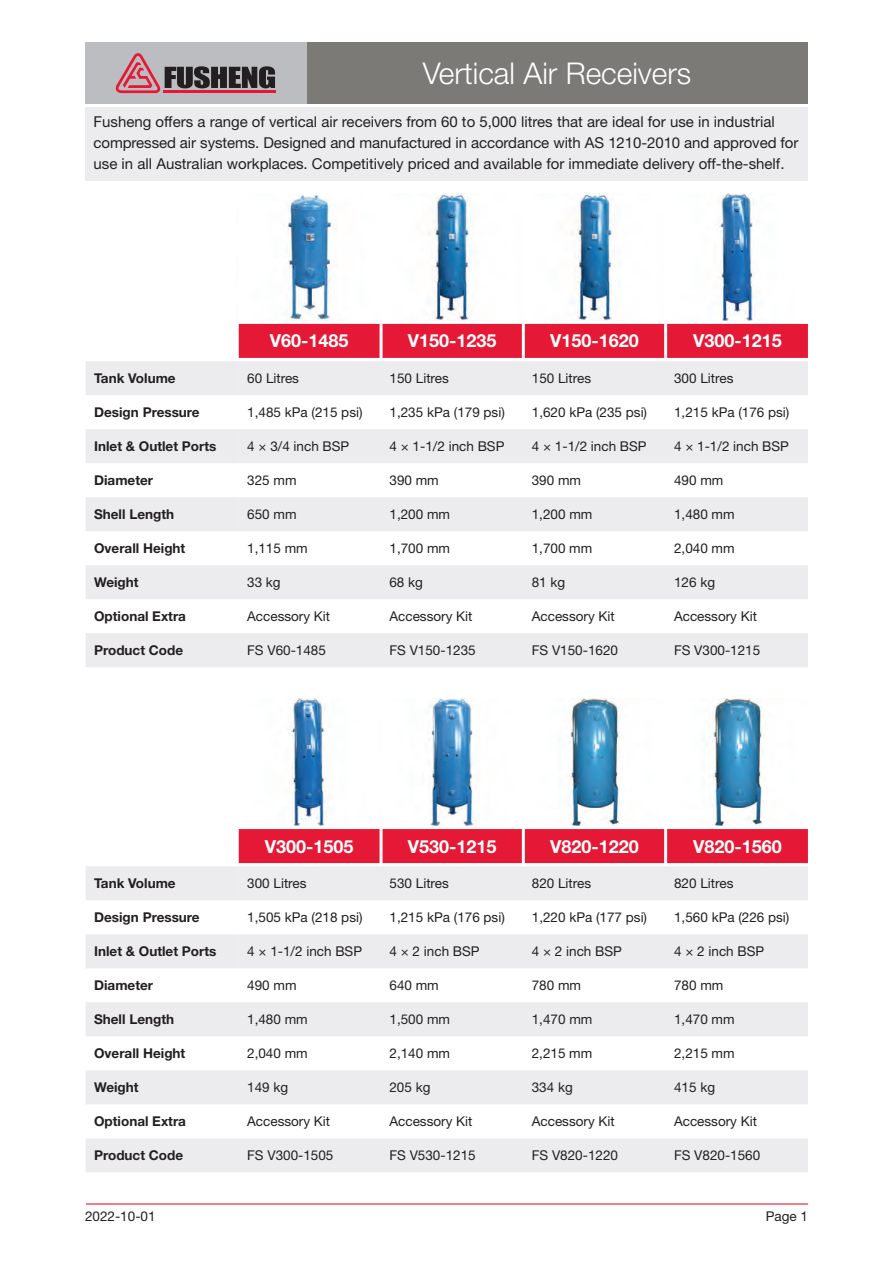
<style>
.page{position:relative;width:893px;height:1263px;background:#fff}
.page>*{position:absolute;margin:0;border:0;box-sizing:border-box;transform-origin:0 0}
.t1{font:300 30px "Helvetica Neue LT Std";color:#fff}
.t2{font:700 18px "Helvetica Neue LT Std";color:#fff}
.t3{font:15px/21px "Helvetica Neue LT Std";color:#231f20}
.t4{font:13.5px "Helvetica Neue LT Std";color:#231f20}
.t5{font:700 13.5px "Helvetica Neue LT Std";color:#231f20}
</style>
<div class="page">
<div style="left:298px;top:43px;width:510px;height:61px;background:#7c7a77"></div>
<div style="left:85px;top:43px;width:221px;height:61px;background:#bcbdc0"></div>
<div style="left:85px;top:107px;width:723px;height:73px;background:#ececee"></div>
<svg style="left:116px;top:53px;width:159px;height:40px"></svg>
<hr style="left:163px;top:90px;width:112px;height:3px;background:#e51836">
<hr style="left:86px;top:1203px;width:722px;height:1px;background:#e51836">
<img style="left:289px;top:698px;width:476px;height:128px">
<svg style="left:86px;top:866px;width:722px;height:306px;fill:#ececee"></svg>
<svg style="left:239px;top:866px;width:569px;height:102px;fill:#ececee"></svg>
<div style="left:239px;top:829px;width:569px;height:34px;background:#e51836"></div>
<hr style="left:380px;top:829px;width:3px;height:34px;background:#fff">
<hr style="left:522px;top:829px;width:3px;height:34px;background:#fff">
<hr style="left:664px;top:829px;width:3px;height:34px;background:#fff">
<div style="left:239px;top:324px;width:569px;height:34px;background:#e51836"></div>
<hr style="left:380px;top:324px;width:3px;height:34px;background:#fff">
<hr style="left:522px;top:324px;width:3px;height:34px;background:#fff">
<hr style="left:664px;top:324px;width:3px;height:34px;background:#fff">
<svg style="left:86px;top:361px;width:722px;height:306px;fill:#ececee"></svg>
<svg style="left:239px;top:361px;width:569px;height:170px;fill:#ececee"></svg>
<img style="left:286px;top:193px;width:469px;height:128px">
<h1 class="t1" style="left:423px;top:55px;width:270px">Vertical Air Receivers</h1>
<p class="t3" style="left:94px;top:111px;width:706px">Fusheng offers a range of vertical air receivers from 60 to 5,000 litres that are ideal for use in industrial compressed air systems. Designed and manufactured in accordance with AS 1210-2010 and approved for use in all Australian workplaces. Competitively priced and available for immediate delivery off-the-shelf.</p>
<h2 class="t2" style="left:270px;top:330px;width:80px">V60-1485</h2>
<h2 class="t2" style="left:408px;top:330px;width:90px">V150-1235</h2>
<h2 class="t2" style="left:550px;top:330px;width:90px">V150-1620</h2>
<h2 class="t2" style="left:693px;top:330px;width:90px">V300-1215</h2>
<p class="t5" style="left:94px;top:370px;width:83px">Tank Volume</p>
<p class="t4" style="left:247px;top:370px;width:53px">60 Litres</p>
<p class="t4" style="left:390px;top:370px;width:61px">150 Litres</p>
<p class="t4" style="left:532px;top:370px;width:61px">150 Litres</p>
<p class="t4" style="left:674px;top:370px;width:61px">300 Litres</p>
<p class="t5" style="left:94px;top:404px;width:107px">Design Pressure</p>
<p class="t4" style="left:247px;top:404px;width:117px">1,485 kPa (215 psi)</p>
<p class="t4" style="left:390px;top:404px;width:117px">1,235 kPa (179 psi)</p>
<p class="t4" style="left:532px;top:404px;width:117px">1,620 kPa (235 psi)</p>
<p class="t4" style="left:674px;top:404px;width:117px">1,215 kPa (176 psi)</p>
<p class="t5" style="left:94px;top:438px;width:124px">Inlet &amp; Outlet Ports</p>
<p class="t4" style="left:247px;top:438px;width:104px">4 × 3/4 inch BSP</p>
<p class="t4" style="left:390px;top:438px;width:116px">4 × 1-1/2 inch BSP</p>
<p class="t4" style="left:532px;top:438px;width:116px">4 × 1-1/2 inch BSP</p>
<p class="t4" style="left:674px;top:438px;width:116px">4 × 1-1/2 inch BSP</p>
<p class="t5" style="left:94px;top:472px;width:60px">Diameter</p>
<p class="t4" style="left:247px;top:472px;width:51px">325 mm</p>
<p class="t4" style="left:389px;top:472px;width:51px">390 mm</p>
<p class="t4" style="left:532px;top:472px;width:51px">390 mm</p>
<p class="t4" style="left:674px;top:472px;width:51px">490 mm</p>
<p class="t5" style="left:94px;top:506px;width:82px">Shell Length</p>
<p class="t4" style="left:247px;top:506px;width:51px">650 mm</p>
<p class="t4" style="left:389px;top:506px;width:62px">1,200 mm</p>
<p class="t4" style="left:532px;top:506px;width:62px">1,200 mm</p>
<p class="t4" style="left:674px;top:506px;width:62px">1,480 mm</p>
<p class="t5" style="left:94px;top:540px;width:93px">Overall Height</p>
<p class="t4" style="left:247px;top:540px;width:62px">1,115 mm</p>
<p class="t4" style="left:389px;top:540px;width:62px">1,700 mm</p>
<p class="t4" style="left:532px;top:540px;width:62px">1,700 mm</p>
<p class="t4" style="left:674px;top:540px;width:62px">2,040 mm</p>
<p class="t5" style="left:94px;top:574px;width:46px">Weight</p>
<p class="t4" style="left:247px;top:574px;width:35px">33 kg</p>
<p class="t4" style="left:389px;top:574px;width:35px">68 kg</p>
<p class="t4" style="left:532px;top:574px;width:35px">81 kg</p>
<p class="t4" style="left:674px;top:574px;width:43px">126 kg</p>
<p class="t5" style="left:94px;top:608px;width:93px">Optional Extra</p>
<p class="t4" style="left:247px;top:608px;width:84px">Accessory Kit</p>
<p class="t4" style="left:389px;top:608px;width:84px">Accessory Kit</p>
<p class="t4" style="left:532px;top:608px;width:84px">Accessory Kit</p>
<p class="t4" style="left:674px;top:608px;width:84px">Accessory Kit</p>
<p class="t5" style="left:94px;top:642px;width:91px">Product Code</p>
<p class="t4" style="left:247px;top:642px;width:80px">FS V60-1485</p>
<p class="t4" style="left:389px;top:642px;width:88px">FS V150-1235</p>
<p class="t4" style="left:532px;top:642px;width:88px">FS V150-1620</p>
<p class="t4" style="left:674px;top:642px;width:88px">FS V300-1215</p>
<h2 class="t2" style="left:265px;top:835px;width:90px">V300-1505</h2>
<h2 class="t2" style="left:408px;top:835px;width:90px">V530-1215</h2>
<h2 class="t2" style="left:550px;top:835px;width:90px">V820-1220</h2>
<h2 class="t2" style="left:693px;top:835px;width:90px">V820-1560</h2>
<p class="t5" style="left:94px;top:875px;width:83px">Tank Volume</p>
<p class="t4" style="left:247px;top:875px;width:61px">300 Litres</p>
<p class="t4" style="left:390px;top:875px;width:61px">530 Litres</p>
<p class="t4" style="left:532px;top:875px;width:61px">820 Litres</p>
<p class="t4" style="left:674px;top:875px;width:61px">820 Litres</p>
<p class="t5" style="left:94px;top:909px;width:107px">Design Pressure</p>
<p class="t4" style="left:247px;top:909px;width:117px">1,505 kPa (218 psi)</p>
<p class="t4" style="left:390px;top:909px;width:117px">1,215 kPa (176 psi)</p>
<p class="t4" style="left:532px;top:909px;width:117px">1,220 kPa (177 psi)</p>
<p class="t4" style="left:674px;top:909px;width:117px">1,560 kPa (226 psi)</p>
<p class="t5" style="left:94px;top:943px;width:124px">Inlet &amp; Outlet Ports</p>
<p class="t4" style="left:247px;top:943px;width:116px">4 × 1-1/2 inch BSP</p>
<p class="t4" style="left:390px;top:943px;width:92px">4 × 2 inch BSP</p>
<p class="t4" style="left:532px;top:943px;width:92px">4 × 2 inch BSP</p>
<p class="t4" style="left:674px;top:943px;width:92px">4 × 2 inch BSP</p>
<p class="t5" style="left:94px;top:977px;width:60px">Diameter</p>
<p class="t4" style="left:247px;top:977px;width:51px">490 mm</p>
<p class="t4" style="left:389px;top:977px;width:51px">640 mm</p>
<p class="t4" style="left:532px;top:977px;width:51px">780 mm</p>
<p class="t4" style="left:674px;top:977px;width:51px">780 mm</p>
<p class="t5" style="left:94px;top:1011px;width:82px">Shell Length</p>
<p class="t4" style="left:247px;top:1011px;width:62px">1,480 mm</p>
<p class="t4" style="left:389px;top:1011px;width:62px">1,500 mm</p>
<p class="t4" style="left:532px;top:1011px;width:62px">1,470 mm</p>
<p class="t4" style="left:674px;top:1011px;width:62px">1,470 mm</p>
<p class="t5" style="left:94px;top:1045px;width:93px">Overall Height</p>
<p class="t4" style="left:247px;top:1045px;width:62px">2,040 mm</p>
<p class="t4" style="left:389px;top:1045px;width:62px">2,140 mm</p>
<p class="t4" style="left:532px;top:1045px;width:62px">2,215 mm</p>
<p class="t4" style="left:674px;top:1045px;width:62px">2,215 mm</p>
<p class="t5" style="left:94px;top:1079px;width:46px">Weight</p>
<p class="t4" style="left:247px;top:1079px;width:43px">149 kg</p>
<p class="t4" style="left:389px;top:1079px;width:43px">205 kg</p>
<p class="t4" style="left:532px;top:1079px;width:43px">334 kg</p>
<p class="t4" style="left:674px;top:1079px;width:43px">415 kg</p>
<p class="t5" style="left:94px;top:1113px;width:93px">Optional Extra</p>
<p class="t4" style="left:247px;top:1113px;width:84px">Accessory Kit</p>
<p class="t4" style="left:389px;top:1113px;width:84px">Accessory Kit</p>
<p class="t4" style="left:532px;top:1113px;width:84px">Accessory Kit</p>
<p class="t4" style="left:674px;top:1113px;width:84px">Accessory Kit</p>
<p class="t5" style="left:94px;top:1147px;width:91px">Product Code</p>
<p class="t4" style="left:247px;top:1147px;width:88px">FS V300-1505</p>
<p class="t4" style="left:389px;top:1147px;width:88px">FS V530-1215</p>
<p class="t4" style="left:532px;top:1147px;width:88px">FS V820-1220</p>
<p class="t4" style="left:674px;top:1147px;width:88px">FS V820-1560</p>
<p class="t4" style="left:85px;top:1208px;width:72px">2022-10-01</p>
<p class="t4" style="left:766px;top:1208px;width:44px">Page 1</p>
</div>
